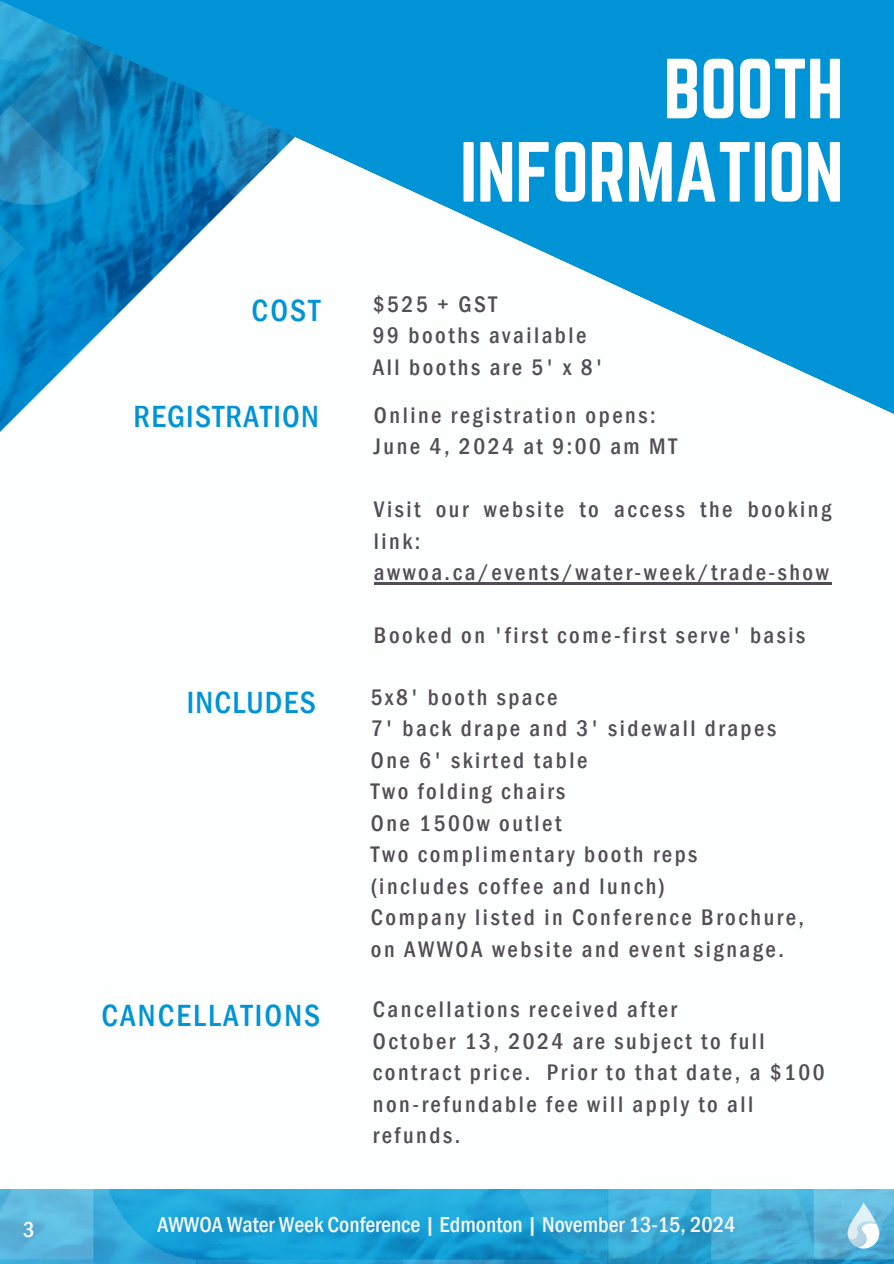
<style>
.page{position:relative;width:894px;height:1264px;background:#fff}
.page>*{position:absolute;margin:0;border:0;box-sizing:border-box;transform-origin:0 0}
.t1{font:74.4px/83.2px "Norwester";letter-spacing:-.01em;color:#fff;text-align:right}
.t2{font:500 condensed 31.5px "Franklin Gothic";letter-spacing:.04em;color:#0094d6}
.t3{font:500 condensed 31.5px "Franklin Gothic";letter-spacing:.07em;color:#0094d6}
.t4{font:500 condensed 23.1px/31.5px "Franklin Gothic";letter-spacing:.11em;color:#534d56}
.t5{font:500 condensed 22.2px "Franklin Gothic";color:#f6f7f9}
.t6{font:500 condensed 22.2px "Franklin Gothic";color:#fff}
</style>
<div class="page">
<svg style="left:0;top:0;width:893px;height:432px;fill:#0094d6"></svg>
<hr style="left:374px;top:582px;width:457px;height:3px;background:#534d56">
<img style="left:0;top:1189px;width:893px;height:74px">
<img style="left:833px;top:1189px;width:60px;height:73px">
<p class="t6" style="left:23px;top:1216px;width:13px">3</p>
<p class="t1" style="left:459px;top:47px;width:385px">BOOTH<br>INFORMATION</p>
<p class="t2" style="left:251px;top:292px;width:70px">COST</p>
<h2 class="t4" style="left:373px;top:288px;width:126px">$525 + GST</h2>
<p class="t4" style="left:373px;top:319px;width:215px">99 booths available</p>
<p class="t4" style="left:373px;top:351px;width:232px">All booths are 5' x 8'</p>
<p class="t2" style="left:134px;top:398px;width:187px">REGISTRATION</p>
<p class="t4" style="left:374px;top:399px;width:283px">Online registration opens:</p>
<h2 class="t4" style="left:374px;top:430px;width:304px">June 4, 2024 at 9:00 am MT</h2>
<p class="t4" style="left:374px;top:493px;width:459px">Visit our website to access the booking link:</p>
<p class="t4" style="left:374px;top:556px;width:456px">awwoa.ca/events/water-week/trade-show</p>
<p class="t4" style="left:374px;top:619px;width:432px">Booked on 'first come-first serve' basis</p>
<p class="t2" style="left:187px;top:684px;width:130px">INCLUDES</p>
<p class="t4" style="left:371px;top:681px;width:188px">5x8' booth space</p>
<p class="t4" style="left:371px;top:712px;width:406px">7' back drape and 3' sidewall drapes</p>
<p class="t4" style="left:371px;top:744px;width:218px">One 6' skirted table</p>
<p class="t4" style="left:371px;top:775px;width:196px">Two folding chairs</p>
<p class="t4" style="left:371px;top:807px;width:192px">One 1500w outlet</p>
<p class="t4" style="left:371px;top:838px;width:328px">Two complimentary booth reps</p>
<p class="t4" style="left:371px;top:870px;width:295px">(includes coffee and lunch)</p>
<h2 class="t4" style="left:371px;top:901px;width:434px">Company listed in Conference Brochure, on AWWOA website and event signage.</h2>
<p class="t3" style="left:101px;top:997px;width:220px">CANCELLATIONS</p>
<p class="t4" style="left:373px;top:993px;width:305px">Cancellations received after</p>
<p class="t4" style="left:373px;top:1024px;width:453px">October 13, 2024 are subject to full contract price. Prior to that date, a $100 non-refundable fee will apply to all refunds.</p>
<p class="t5" style="left:157px;top:1211px;width:579px">AWWOA Water Week Conference | Edmonton | November 13-15, 2024</p>
</div>
